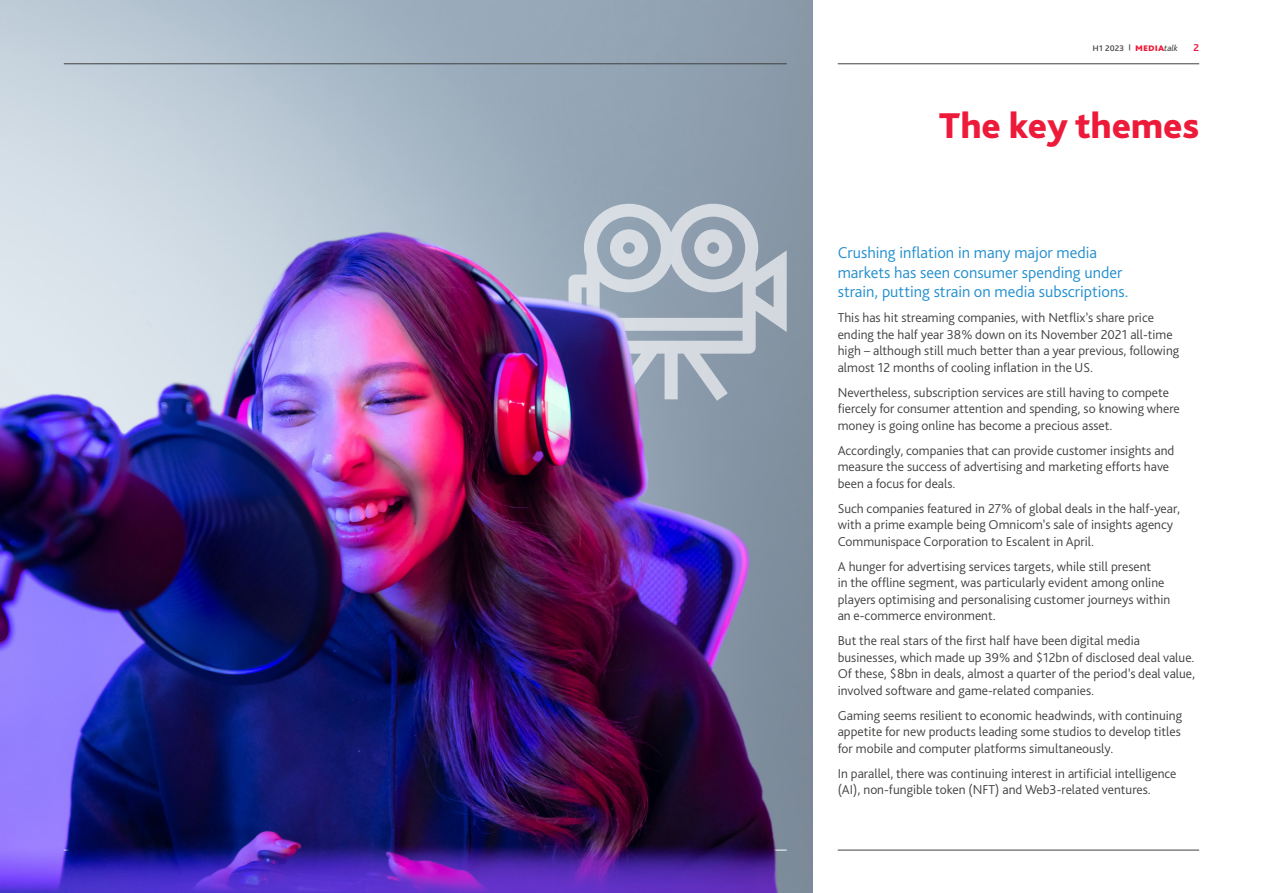
<style>
.page{position:relative;width:1263px;height:893px;background:#fff}
.page>*{position:absolute;margin:0;border:0;box-sizing:border-box;transform-origin:0 0}
.Main_Page_Headline{font:800 37.5px "Bliss Pro";color:#ed1a3a}
.Intro_text{font:300 16.5px/19.5px "Bliss Pro";color:#228fcf}
.Body_Text{font:300 13.5px/16.5px "Bliss Pro";color:#414140}
.Running_header{font:10.5px "Bliss Pro";color:#414140}
.Page_Header{font:700 10.5px "Bliss Pro";color:#ed1a3a}
.s1{font-weight:800;font-size:6px}
.s2{font-weight:800;color:#ed1a3a}
.s3{font-style:italic;font-size:9px}
</style>
<div class="page">
<img style="left:0;top:0;width:1px;height:893px">
<hr style="left:0;top:81px;width:1px;height:812px;background:#000">
<hr style="left:64px;top:63px;width:723px;height:1px;background:#414140">
<hr style="left:838px;top:63px;width:361px;height:1px;background:#414140">
<hr style="left:838px;top:850px;width:361px;height:1px;background:#414140">
<img style="left:0;top:203px;width:998px;height:690px">
<p class="Running_header" style="left:1092px;top:40px;width:87px">H1 2023 <span class="s1">|</span> <span class="s2">media</span><span class="s3">talk</span></p>
<p class="Page_Header" style="left:1193px;top:40px;width:7px">2</p>
<p class="Main_Page_Headline" style="left:939px;top:103px;width:261px">The key themes</p>
<p class="Intro_text" style="left:838px;top:242px;width:292px">Crushing inflation in many major media markets has seen consumer spending under strain, putting strain on media subscriptions.</p>
<p class="Body_Text" style="left:838px;top:309px;width:343px">This has hit streaming companies, with Netflix’s share price ending the half year 38% down on its November 2021 all-time high – although still much better than a year previous, following almost 12 months of cooling inflation in the US.</p>
<p class="Body_Text" style="left:838px;top:383px;width:344px">Nevertheless, subscription services are still having to compete fiercely for consumer attention and spending, so knowing where money is going online has become a precious asset.</p>
<p class="Body_Text" style="left:838px;top:441px;width:338px">Accordingly, companies that can provide customer insights and measure the success of advertising and marketing efforts have been a focus for deals.</p>
<p class="Body_Text" style="left:838px;top:499px;width:344px">Such companies featured in 27% of global deals in the half-year, with a prime example being Omnicom’s sale of insights agency<br>Communispace Corporation to Escalent in April.</p>
<p class="Body_Text" style="left:838px;top:558px;width:334px">A hunger for advertising services targets, while still present<br>in the offline segment, was particularly evident among online players optimising and personalising customer journeys within an e-commerce environment.</p>
<p class="Body_Text" style="left:838px;top:632px;width:359px">But the real stars of the first half have been digital media businesses, which made up 39% and $12bn of disclosed deal value.<br>Of these, $8bn in deals, almost a quarter of the period’s deal value, involved software and game-related companies.</p>
<p class="Body_Text" style="left:838px;top:707px;width:346px;text-align:justify">Gaming seems resilient to economic headwinds, with continuing appetite for new products leading some studios to develop titles for mobile and computer platforms simultaneously.</p>
<p class="Body_Text" style="left:838px;top:765px;width:340px">In parallel, there was continuing interest in artificial intelligence (AI), non-fungible token (NFT) and Web3-related ventures.</p>
</div>
